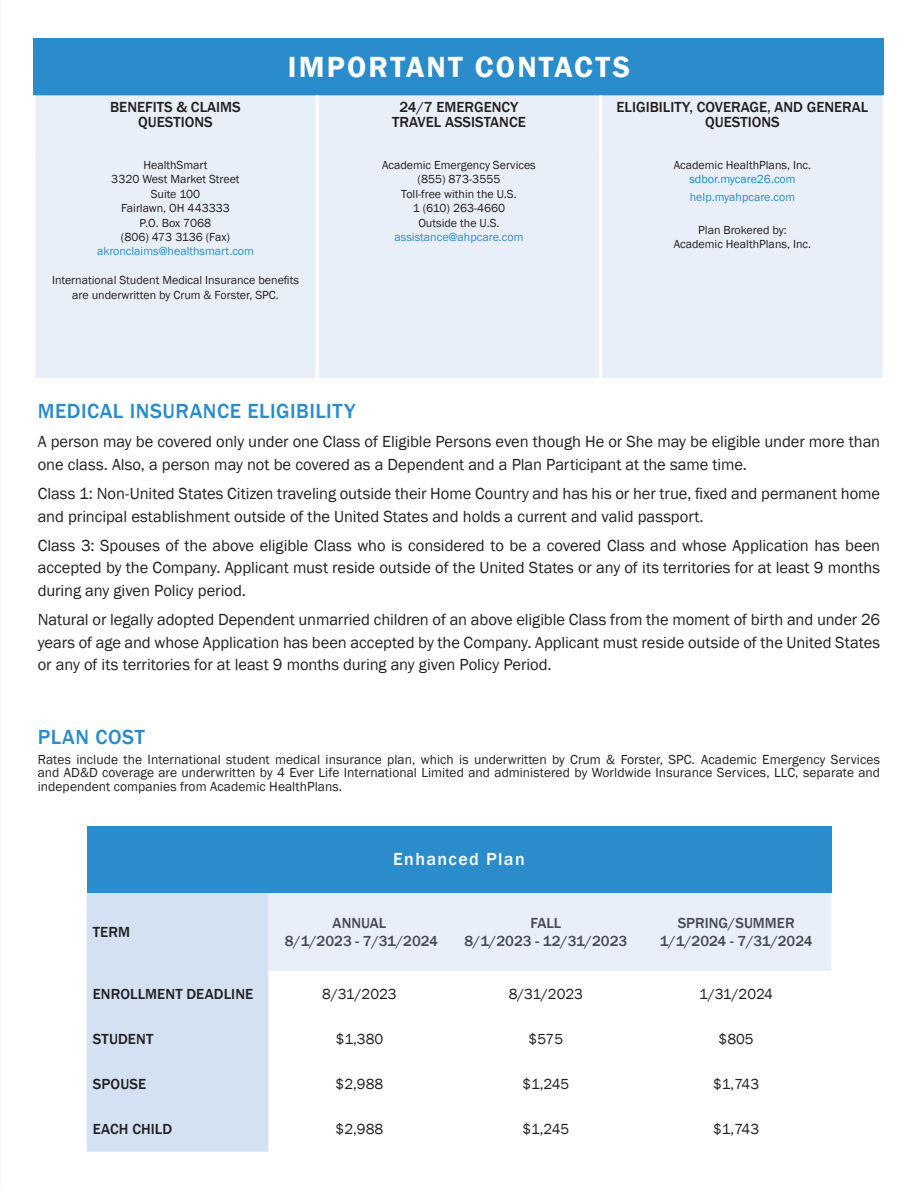
<style>
.page{position:relative;width:918px;height:1188px;background:#fff}
.page>*{position:absolute;margin:0;border:0;box-sizing:border-box;transform-origin:0 0}
.Header{font:600 30px "Franklin Gothic";letter-spacing:.075em;color:#fff}
.Header-2{font:500 21px "Franklin Gothic";letter-spacing:.025em;color:#2a8ccb}
.Header-3{font:500 18px "Franklin Gothic";letter-spacing:.075em;color:#fff}
.Header-4{font:16.5px/22.5px "Franklin Gothic";letter-spacing:-.005em;color:#231f20}
.Header-5{font:500 15px/15px "Franklin Gothic";color:#231f20;text-align:center}
.Header-6{font:500 15px "Franklin Gothic";color:#464b54}
.Header-7{font:15px "Franklin Gothic";color:#231f20}
.Header-8{font:13.5px/13.5px "Franklin Gothic";letter-spacing:.005em;color:#231f20;text-align:justify}
.Header-9{font:12px/14.4px "Franklin Gothic";color:#231f20;text-align:center}
.Header-10{font:12px "Franklin Gothic";color:#2a8ccb}
.Header-11{font:12px "Franklin Gothic";color:#1b8bcb}
</style>
<div class="page">
<div style="left:34px;top:38px;width:850px;height:57px;background:#2a8ccb"></div>
<div style="left:35px;top:95px;width:848px;height:283px;background:#e8eff8"></div>
<hr style="left:316px;top:95px;width:3px;height:60px;background:#fff">
<hr style="left:599px;top:95px;width:3px;height:60px;background:#fff">
<hr style="left:316px;top:155px;width:3px;height:223px;background:#fff">
<hr style="left:599px;top:155px;width:3px;height:223px;background:#fff">
<div style="left:87px;top:826px;width:744px;height:67px;background:#2a8ccb"></div>
<div style="left:87px;top:893px;width:181px;height:259px;background:#d3e1f2"></div>
<div style="left:268px;top:893px;width:563px;height:78px;background:#e8eff8"></div>
<p class="Header-5" style="left:110px;top:100px;width:132px">BENEFITS &amp; CLAIMS</p>
<p class="Header-5" style="left:138px;top:115px;width:76px">QUESTIONS</p>
<p class="Header" style="left:288px;top:49px;width:344px">IMPORTANT CONTACTS</p>
<p class="Header-5" style="left:392px;top:100px;width:135px">24/7 EMERGENCY<br>TRAVEL ASSISTANCE</p>
<p class="Header-5" style="left:617px;top:100px;width:253px">ELIGIBILITY, COVERAGE, AND GENERAL<br>QUESTIONS</p>
<p class="Header-9" style="left:143px;top:158px;width:66px">HealthSmart</p>
<p class="Header-9" style="left:111px;top:173px;width:130px">3320 West Market Street</p>
<p class="Header-9" style="left:151px;top:187px;width:51px">Suite 100</p>
<p class="Header-9" style="left:121px;top:201px;width:110px">Fairlawn, OH 443333</p>
<p class="Header-9" style="left:140px;top:216px;width:73px">P.O. Box 7068</p>
<p class="Header-9" style="left:121px;top:230px;width:111px">(806) 473 3136 (Fax)</p>
<p class="Header-10" style="left:97px;top:244px;width:158px">akronclaims@healthsmart.com</p>
<p class="Header-9" style="left:52px;top:273px;width:248px">International Student Medical Insurance benefits</p>
<p class="Header-9" style="left:72px;top:288px;width:208px">are underwritten by Crum &amp; Forster, SPC.</p>
<p class="Header-9" style="left:382px;top:158px;width:155px">Academic Emergency Services</p>
<p class="Header-9" style="left:401px;top:173px;width:117px">(855) 873-3555<br>Toll-free within the U.S.</p>
<p class="Header-9" style="left:413px;top:201px;width:94px">1 (610) 263-4660</p>
<p class="Header-9" style="left:418px;top:216px;width:83px">Outside the U.S.</p>
<p class="Header-10" style="left:394px;top:230px;width:131px">assistance@ahpcare.com</p>
<p class="Header-9" style="left:674px;top:158px;width:139px">Academic HealthPlans, Inc.</p>
<p class="Header-11" style="left:689px;top:172px;width:108px">sdbor.mycare26.com</p>
<p class="Header-10" style="left:690px;top:190px;width:107px">help.myahpcare.com</p>
<p class="Header-9" style="left:698px;top:223px;width:90px">Plan Brokered by:</p>
<p class="Header-9" style="left:674px;top:237px;width:139px">Academic HealthPlans, Inc.</p>
<p class="Header-2" style="left:38px;top:398px;width:319px">MEDICAL INSURANCE ELIGIBILITY</p>
<p class="Header-4" style="left:38px;top:431px;width:844px">A person may be covered only under one Class of Eligible Persons even though He or She may be eligible under more than one class. Also, a person may not be covered as a Dependent and a Plan Participant at the same time.</p>
<p class="Header-4" style="left:38px;top:483px;width:844px">Class 1: Non-United States Citizen traveling outside their Home Country and has his or her true, fixed and permanent home and principal establishment outside of the United States and holds a current and valid passport.</p>
<p class="Header-4" style="left:38px;top:535px;width:844px;text-align:justify">Class 3: Spouses of the above eligible Class who is considered to be a covered Class and whose Application has been accepted by the Company. Applicant must reside outside of the United States or any of its territories for at least 9 months during any given Policy period.</p>
<p class="Header-4" style="left:38px;top:609px;width:844px;text-align:justify">Natural or legally adopted Dependent unmarried children of an above eligible Class from the moment of birth and under 26 years of age and whose Application has been accepted by the Company. Applicant must reside outside of the United States or any of its territories for at least 9 months during any given Policy Period.</p>
<p class="Header-2" style="left:38px;top:724px;width:109px">PLAN COST</p>
<p class="Header-8" style="left:38px;top:753px;width:844px">Rates include the International student medical insurance plan, which is underwritten by Crum &amp; Forster, SPC. Academic Emergency Services and AD&amp;D coverage are underwritten by 4 Ever Life International Limited and administered by Worldwide Insurance Services, LLC, separate and independent companies from Academic HealthPlans.</p>
<p class="Header-5" style="left:93px;top:925px;width:39px">TERM</p>
<p class="Header-3" style="left:393px;top:848px;width:133px">Enhanced Plan</p>
<p class="Header-6" style="left:333px;top:914px;width:55px">ANNUAL</p>
<p class="Header-6" style="left:285px;top:932px;width:155px">8/1/2023 - 7/31/2024</p>
<p class="Header-6" style="left:530px;top:914px;width:32px">FALL</p>
<p class="Header-6" style="left:465px;top:932px;width:164px">8/1/2023 - 12/31/2023</p>
<p class="Header-6" style="left:678px;top:914px;width:118px">SPRING/SUMMER</p>
<p class="Header-6" style="left:660px;top:932px;width:154px">1/1/2024 - 7/31/2024</p>
<p class="Header-5" style="left:93px;top:986px;width:162px">ENROLLMENT DEADLINE</p>
<p class="Header-7" style="left:322px;top:984px;width:76px">8/31/2023</p>
<p class="Header-7" style="left:509px;top:984px;width:76px">8/31/2023</p>
<p class="Header-7" style="left:699px;top:984px;width:75px">1/31/2024</p>
<p class="Header-5" style="left:93px;top:1032px;width:62px">STUDENT</p>
<p class="Header-7" style="left:336px;top:1030px;width:49px">$1,380</p>
<p class="Header-7" style="left:529px;top:1030px;width:36px">$575</p>
<p class="Header-7" style="left:719px;top:1030px;width:37px">$805</p>
<p class="Header-5" style="left:93px;top:1077px;width:55px">SPOUSE</p>
<p class="Header-7" style="left:336px;top:1075px;width:49px">$2,988</p>
<p class="Header-7" style="left:522px;top:1075px;width:48px">$1,245</p>
<p class="Header-7" style="left:713px;top:1075px;width:48px">$1,743</p>
<p class="Header-5" style="left:93px;top:1122px;width:81px">EACH CHILD</p>
<p class="Header-7" style="left:336px;top:1120px;width:49px">$2,988</p>
<p class="Header-7" style="left:522px;top:1120px;width:48px">$1,245</p>
<p class="Header-7" style="left:713px;top:1120px;width:48px">$1,743</p>
</div>
